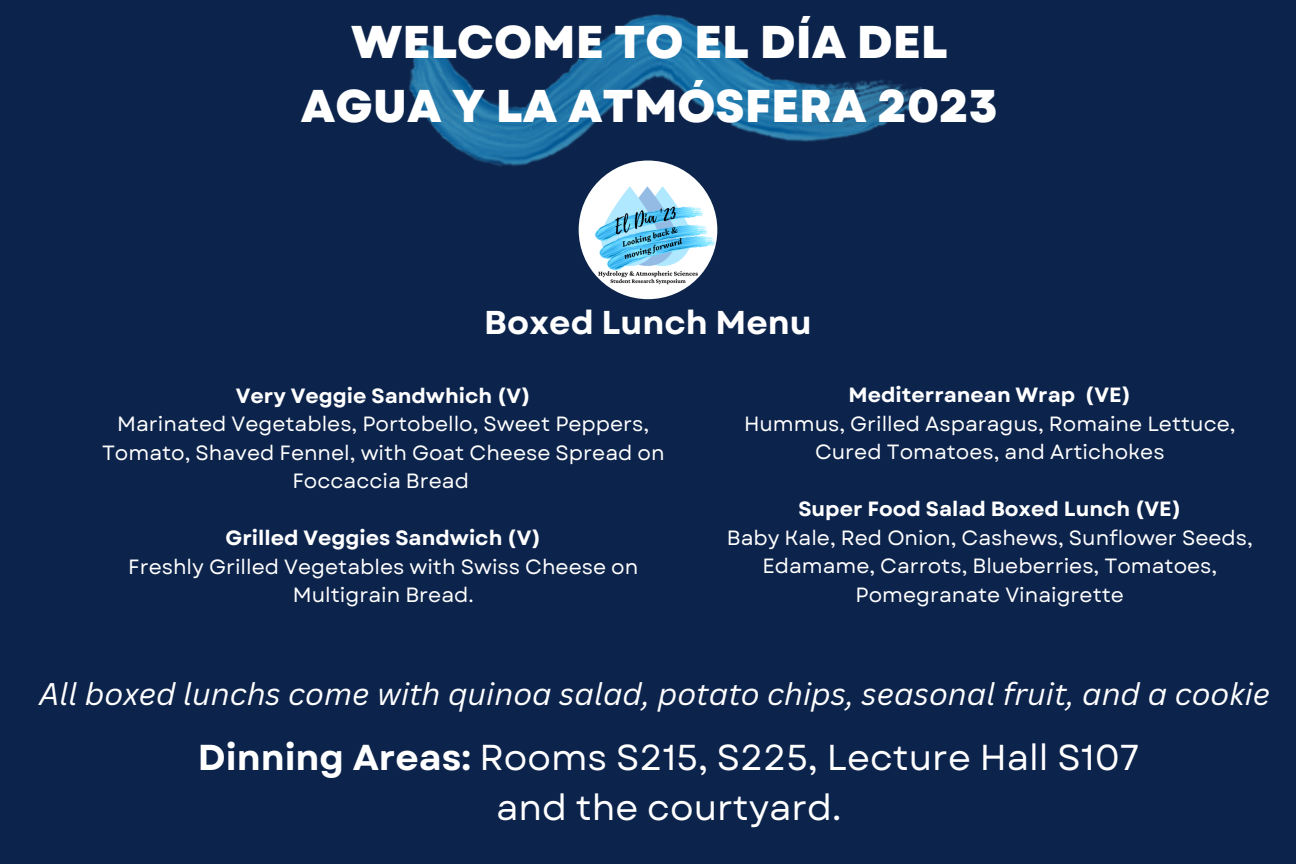
<style>
.page{position:relative;width:1296px;height:864px;background:#0c234b}
.page>*{position:absolute;margin:0;border:0;box-sizing:border-box;transform-origin:0 0}
.t1{font:800 45.9px/64.1px "Garet";color:#fff;text-align:center}
.t2{font:36px/50.2px "Garet";color:#fff;text-align:center}
.t3{font:700 33px "Garet";color:#fff}
.t4{font:italic 30.5px "Canva Sans";color:#fff}
.t5{font:20.6px/28.5px "Garet";color:#fff;text-align:center}
.t6{font:700 20.6px "Garet";color:#fff}
.s1{font-weight:700}
</style>
<div class="page">
<img style="left:409px;top:15px;width:514px;height:151px">
<img style="left:579px;top:161px;width:138px;height:138px;border-radius:50%">
<h1 class="t1" style="left:301px;top:10px;width:699px">WELCOME TO EL DÍA DEL<br>AGUA Y LA ATMÓSFERA 2023</h1>
<h3 class="t3" style="left:484px;top:299px;width:329px">Boxed Lunch Menu</h3>
<p class="t6" style="left:236px;top:381px;width:296px">Very Veggie Sandwhich (V)</p>
<p class="t5" style="left:102px;top:410px;width:564px">Marinated Vegetables, Portobello, Sweet Peppers,<br>Tomato, Shaved Fennel, with Goat Cheese Spread on<br>Foccaccia Bread</p>
<p class="t6" style="left:226px;top:523px;width:317px">Grilled Veggies Sandwich (V)</p>
<p class="t5" style="left:128px;top:552px;width:512px">Freshly Grilled Vegetables with Swiss Cheese on<br>Multigrain Bread.</p>
<p class="t6" style="left:849px;top:380px;width:284px">Mediterranean Wrap (VE)</p>
<p class="t5" style="left:744px;top:409px;width:493px">Hummus, Grilled Asparagus, Romaine Lettuce,<br>Cured Tomatoes, and Artichokes</p>
<p class="t6" style="left:798px;top:494px;width:384px">Super Food Salad Boxed Lunch (VE)</p>
<p class="t5" style="left:727px;top:523px;width:527px">Baby Kale, Red Onion, Cashews, Sunflower Seeds,<br>Edamame, Carrots, Blueberries, Tomatoes,<br>Pomegranate Vinaigrette</p>
<h3 class="t4" style="left:39px;top:672px;width:1233px">All boxed lunchs come with quinoa salad, potato chips, seasonal fruit, and a cookie</h3>
<h2 class="t2" style="left:198px;top:732px;width:943px"><span class="s1">Dinning Areas:</span> Rooms S215, S225, Lecture Hall S107 and the courtyard.</h2>
</div>
